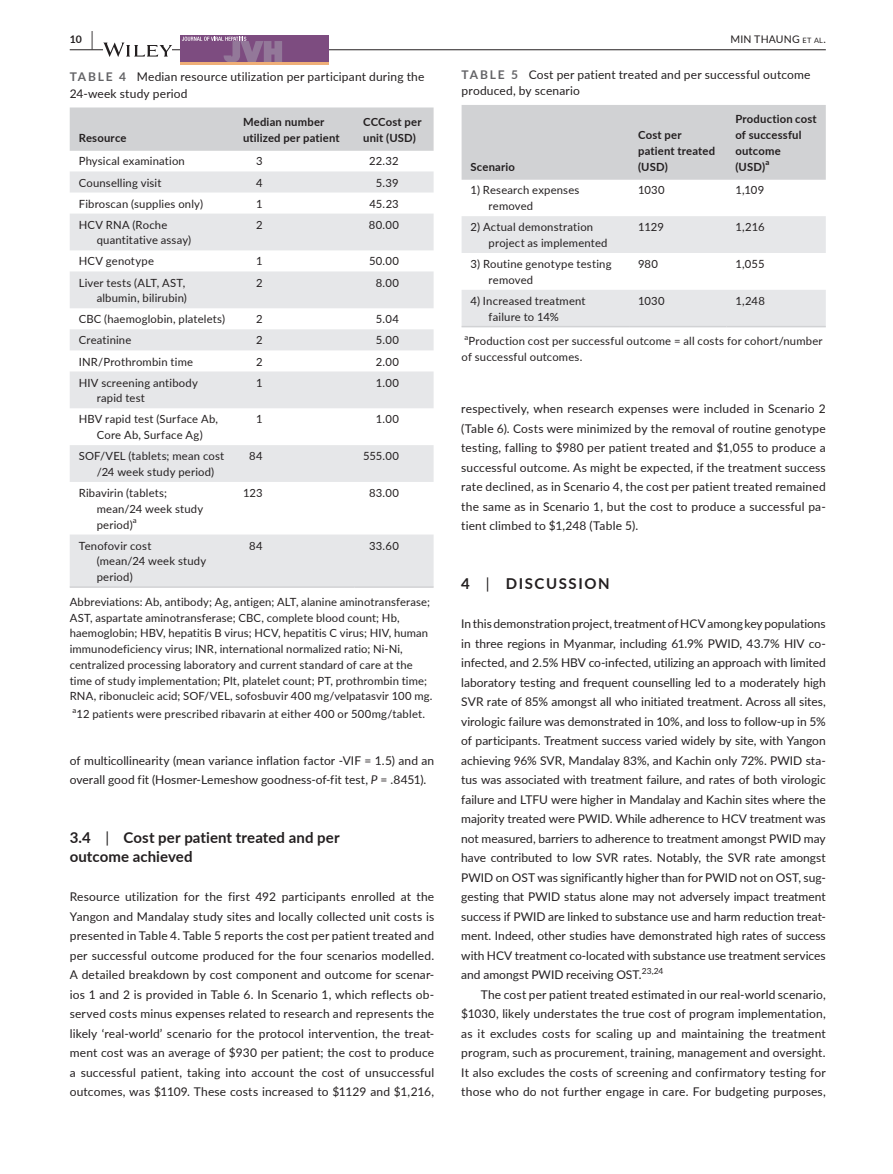
<style>
.page{position:relative;width:893px;height:1174px;background:#fff}
.page>*{position:absolute;margin:0;border:0;box-sizing:border-box;transform-origin:0 0}
.t1{font:700 15px/19.5px "Lato";letter-spacing:.01em;color:#231f20}
.t2{font:700 15px "Lato";letter-spacing:.11em;color:#231f20}
.t3{font:12px/19.5px "Lato";letter-spacing:.01em;color:#231f20;text-align:justify}
.t4{font:11.25px/15.8px "Lato";letter-spacing:.015em;color:#231f20}
.t5{font:700 11.25px/15.8px "Lato";letter-spacing:.015em;color:#231f20}
.t6{font:10.5px "Lato";letter-spacing:.02em;color:#231f20}
.t7{font:700 10.5px "Lato";color:#231f20}
.t8{font:7.8px "Lato";color:#231f20}
.t9{font:700 7.8px "Lato";color:#231f20}
.s1{font-size:19.5px}
.s2{font-size:7.35px}
.s3{font-weight:700;color:#636366}
.s4{font-style:italic}
.s5{font-weight:400}
</style>
<div class="page">
<hr style="left:70px;top:49px;width:756px;height:1px;background:#231f20">
<svg style="left:103px;top:43px;width:69px;height:14px"></svg>
<div style="left:180px;top:35px;width:149px;height:30px;background:#7d4c80"></div>
<svg style="left:182px;top:37px;width:100px;height:25px"></svg>
<hr style="left:180px;top:62px;width:149px;height:3px;background:#efaf78">
<div style="left:70px;top:107px;width:364px;height:44px;background:#d1d2d4"></div>
<svg style="left:70px;top:171px;width:364px;height:415px;fill:#e6e7e9"></svg>
<hr style="left:70px;top:586px;width:164px;height:2px;background:#d1d2d4">
<hr style="left:234px;top:586px;width:120px;height:2px;background:#d1d2d4">
<hr style="left:354px;top:586px;width:80px;height:2px;background:#d1d2d4">
<div style="left:462px;top:105px;width:364px;height:75px;background:#d1d2d4"></div>
<svg style="left:462px;top:216px;width:364px;height:110px"></svg>
<hr style="left:462px;top:326px;width:167px;height:1px;background:#d1d2d4">
<hr style="left:629px;top:326px;width:97px;height:1px;background:#d1d2d4">
<hr style="left:726px;top:326px;width:100px;height:1px;background:#d1d2d4">
<p class="t7" style="left:70px;top:31px;width:25px">10 <span class="s1">|</span></p>
<p class="t6" style="left:731px;top:32px;width:97px">MIN THAUNG <span class="s2">et al</span>.</p>
<p class="t3" style="left:70px;top:68px;width:356px;line-height:16.5px"><span class="s3">TABLE 4</span> Median resource utilization per participant during the<br>24-week study period</p>
<p class="t5" style="left:79px;top:129px;width:49px">Resource</p>
<p class="t5" style="left:243px;top:113px;width:98px">Median number utilized per patient</p>
<p class="t5" style="left:363px;top:113px;width:60px">CCCost per unit (USD)</p>
<p class="t4" style="left:79px;top:153px;width:108px">Physical examination</p>
<p class="t4" style="left:256px;top:153px;width:8px">3</p>
<p class="t4" style="left:369px;top:153px;width:31px">22.32</p>
<p class="t4" style="left:79px;top:174px;width:84px">Counselling visit</p>
<p class="t4" style="left:256px;top:174px;width:8px">4</p>
<p class="t4" style="left:376px;top:174px;width:24px">5.39</p>
<p class="t4" style="left:79px;top:195px;width:126px">Fibroscan (supplies only)</p>
<p class="t4" style="left:256px;top:195px;width:8px">1</p>
<p class="t4" style="left:369px;top:195px;width:31px">45.23</p>
<p class="t4" style="left:97px;top:216px;width:96px;text-indent:-18px">HCV RNA (Roche quantitative assay)</p>
<p class="t4" style="left:256px;top:216px;width:8px">2</p>
<p class="t4" style="left:369px;top:216px;width:32px">80.00</p>
<p class="t4" style="left:79px;top:253px;width:77px">HCV genotype</p>
<p class="t4" style="left:256px;top:253px;width:8px">1</p>
<p class="t4" style="left:369px;top:253px;width:31px">50.00</p>
<p class="t4" style="left:79px;top:274px;width:110px;text-align:right">Liver tests (ALT, AST, albumin, bilirubin)</p>
<p class="t4" style="left:256px;top:274px;width:8px">2</p>
<p class="t4" style="left:376px;top:274px;width:25px">8.00</p>
<p class="t4" style="left:79px;top:311px;width:148px">CBC (haemoglobin, platelets)</p>
<p class="t4" style="left:256px;top:311px;width:8px">2</p>
<p class="t4" style="left:376px;top:311px;width:25px">5.04</p>
<p class="t4" style="left:79px;top:332px;width:54px">Creatinine</p>
<p class="t4" style="left:256px;top:332px;width:8px">2</p>
<p class="t4" style="left:376px;top:332px;width:25px">5.00</p>
<p class="t4" style="left:79px;top:353px;width:116px">INR/Prothrombin time</p>
<p class="t4" style="left:256px;top:353px;width:8px">2</p>
<p class="t4" style="left:376px;top:353px;width:25px">2.00</p>
<p class="t4" style="left:97px;top:374px;width:103px;text-indent:-18px">HIV screening antibody rapid test</p>
<p class="t4" style="left:256px;top:374px;width:8px">1</p>
<p class="t4" style="left:376px;top:374px;width:25px">1.00</p>
<p class="t4" style="left:79px;top:411px;width:141px;text-align:center">HBV rapid test (Surface Ab,<br>Core Ab, Surface Ag)</p>
<p class="t4" style="left:256px;top:411px;width:8px">1</p>
<p class="t4" style="left:376px;top:411px;width:25px">1.00</p>
<p class="t4" style="left:97px;top:448px;width:129px;text-indent:-18px">SOF/VEL (tablets; mean cost /24 week study period)</p>
<p class="t4" style="left:249px;top:448px;width:15px">84</p>
<p class="t4" style="left:363px;top:448px;width:37px">555.00</p>
<p class="t4" style="left:97px;top:484px;width:108px;text-indent:-18px">Ribavirin (tablets; mean/24 week study period)</p>
<p class="t4" style="left:243px;top:484px;width:21px">123</p>
<p class="t4" style="left:369px;top:484px;width:32px">83.00</p>
<p class="t8" style="left:133px;top:515px;width:5px">a</p>
<p class="t4" style="left:97px;top:537px;width:111px;text-indent:-18px">Tenofovir cost<br>(mean/24 week study period)</p>
<p class="t4" style="left:249px;top:537px;width:15px">84</p>
<p class="t4" style="left:369px;top:537px;width:31px">33.60</p>
<p class="t4" style="left:70px;top:593px;width:364px">Abbreviations: Ab, antibody; Ag, antigen; ALT, alanine aminotransferase; AST, aspartate aminotransferase; CBC, complete blood count; Hb, haemoglobin; HBV, hepatitis B virus; HCV, hepatitis C virus; HIV, human immunodeficiency virus; INR, international normalized ratio; Ni-Ni, centralized processing laboratory and current standard of care at the time of study implementation; Plt, platelet count; PT, prothrombin time; RNA, ribonucleic acid; SOF/VEL, sofosbuvir 400 mg/velpatasvir 100 mg.</p>
<p class="t8" style="left:73px;top:705px;width:5px">a</p>
<p class="t4" style="left:76px;top:706px;width:350px">12 patients were prescribed ribavarin at either 400 or 500mg/tablet.</p>
<p class="t3" style="left:70px;top:750px;width:366px">of multicollinearity (mean variance inflation factor -VIF = 1.5) and an overall good fit (Hosmer-Lemeshow goodness-of-fit test, <span class="s4">P</span> = .8451).</p>
<p class="t1" style="left:70px;top:826px;width:271px">3.4 <span class="s5">|</span> Cost per patient treated and per outcome achieved</p>
<p class="t3" style="left:70px;top:886px;width:366px">Resource utilization for the first 492 participants enrolled at the Yangon and Mandalay study sites and locally collected unit costs is presented in Table 4. Table 5 reports the cost per patient treated and per successful outcome produced for the four scenarios modelled.<br>A detailed breakdown by cost component and outcome for scenar&shy;ios 1 and 2 is provided in Table 6. In Scenario 1, which reflects ob&shy;served costs minus expenses related to research and represents the likely ‘real-world’ scenario for the protocol intervention, the treat&shy;ment cost was an average of $930 per patient; the cost to produce a successful patient, taking into account the cost of unsuccessful outcomes, was $1109. These costs increased to $1129 and $1,216,</p>
<p class="t3" style="left:462px;top:66px;width:350px;line-height:16.5px"><span class="s3">TABLE 5</span> Cost per patient treated and per successful outcome produced, by scenario</p>
<p class="t5" style="left:471px;top:158px;width:46px">Scenario</p>
<p class="t5" style="left:638px;top:126px;width:79px">Cost per patient treated (USD)</p>
<p class="t5" style="left:735px;top:111px;width:83px">Production cost of successful outcome<br>(USD)</p>
<p class="t9" style="left:765px;top:157px;width:5px">a</p>
<p class="t4" style="left:489px;top:182px;width:92px;text-indent:-18px">1) Research expenses removed</p>
<p class="t4" style="left:638px;top:182px;width:28px">1030</p>
<p class="t4" style="left:735px;top:182px;width:30px">1,109</p>
<p class="t4" style="left:489px;top:219px;width:120px;text-indent:-18px">2) Actual demonstration project as implemented</p>
<p class="t4" style="left:638px;top:219px;width:27px">1129</p>
<p class="t4" style="left:735px;top:219px;width:31px">1,216</p>
<p class="t4" style="left:489px;top:256px;width:124px;text-indent:-18px">3) Routine genotype testing removed</p>
<p class="t4" style="left:638px;top:256px;width:21px">980</p>
<p class="t4" style="left:735px;top:256px;width:31px">1,055</p>
<p class="t4" style="left:489px;top:292px;width:99px;text-indent:-18px">4) Increased treatment failure to 14%</p>
<p class="t4" style="left:638px;top:292px;width:28px">1030</p>
<p class="t4" style="left:735px;top:292px;width:31px">1,248</p>
<p class="t8" style="left:464px;top:332px;width:5px">a</p>
<p class="t4" style="left:462px;top:333px;width:363px;text-indent:7px">Production cost per successful outcome = all costs for cohort/number of successful outcomes.</p>
<p class="t3" style="left:461px;top:399px;width:366px">respectively, when research expenses were included in Scenario 2 (Table 6). Costs were minimized by the removal of routine genotype testing, falling to $980 per patient treated and $1,055 to produce a successful outcome. As might be expected, if the treatment success rate declined, as in Scenario 4, the cost per patient treated remained the same as in Scenario 1, but the cost to produce a successful pa&shy;tient climbed to $1,248 (Table 5).</p>
<p class="t2" style="left:461px;top:572px;width:150px">4 <span class="s5">|</span> DISCUSSION</p>
<p class="t3" style="left:461px;top:613px;width:366px">In this demonstration project, treatment of HCV among key populations in three regions in Myanmar, including 61.9% PWID, 43.7% HIV co&shy;infected, and 2.5% HBV co-infected, utilizing an approach with limited laboratory testing and frequent counselling led to a moderately high SVR rate of 85% amongst all who initiated treatment. Across all sites, virologic failure was demonstrated in 10%, and loss to follow-up in 5% of participants. Treatment success varied widely by site, with Yangon achieving 96% SVR, Mandalay 83%, and Kachin only 72%. PWID sta&shy;tus was associated with treatment failure, and rates of both virologic failure and LTFU were higher in Mandalay and Kachin sites where the majority treated were PWID. While adherence to HCV treatment was not measured, barriers to adherence to treatment amongst PWID may have contributed to low SVR rates. Notably, the SVR rate amongst PWID on OST was significantly higher than for PWID not on OST, sug&shy;gesting that PWID status alone may not adversely impact treatment success if PWID are linked to substance use and harm reduction treat&shy;ment. Indeed, other studies have demonstrated high rates of success with HCV treatment co-located with substance use treatment services and amongst PWID receiving OST.<sup>23,24</sup></p>
<p class="t3" style="left:461px;top:984px;width:366px;text-indent:20px">The cost per patient treated estimated in our real-world scenario, $1030, likely understates the true cost of program implementation, as it excludes costs for scaling up and maintaining the treatment program, such as procurement, training, management and oversight.<br>It also excludes the costs of screening and confirmatory testing for those who do not further engage in care. For budgeting purposes,</p>
</div>
